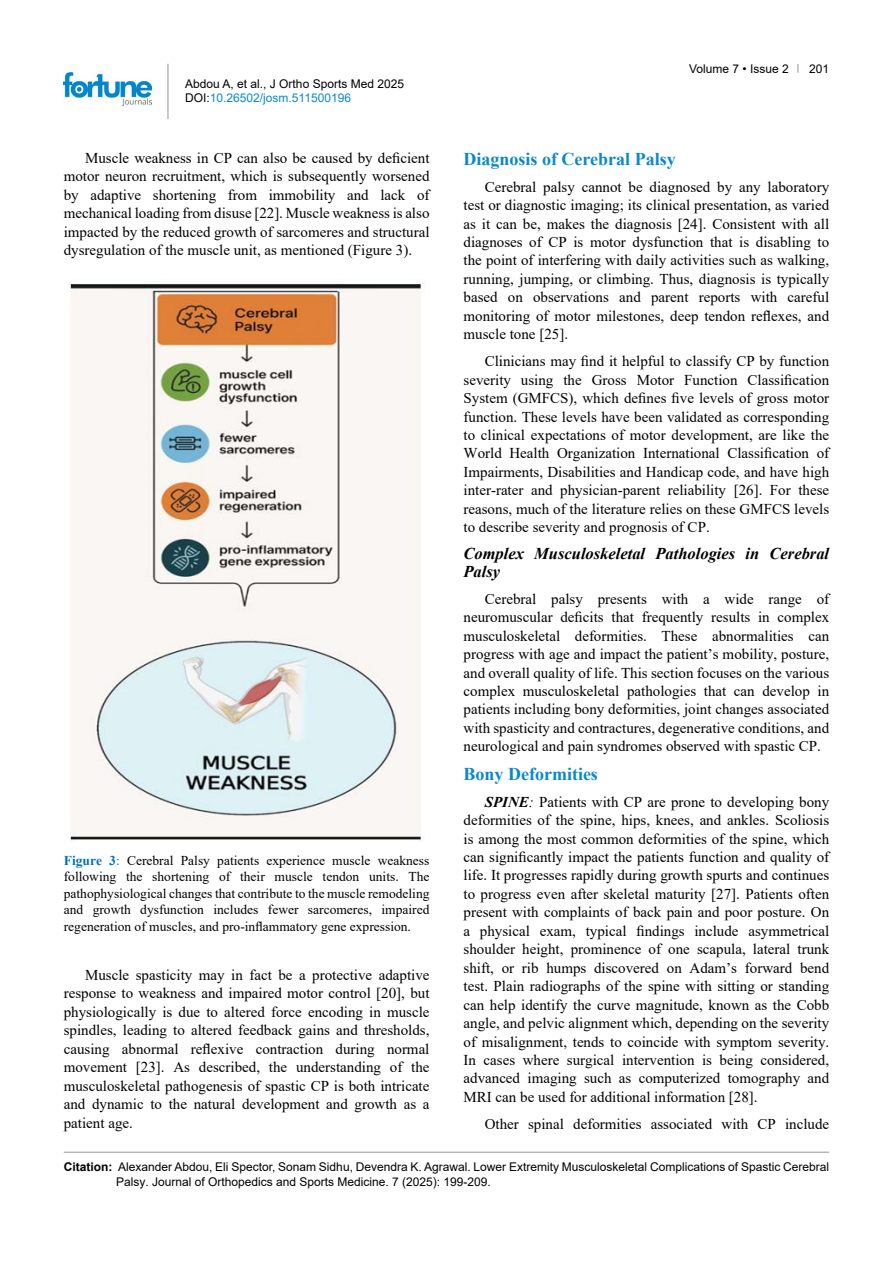
<style>
.page{position:relative;width:893px;height:1263px;background:#fff}
.page>*{position:absolute;margin:0;border:0;box-sizing:border-box;transform-origin:0 0}
.t1{font:700 18px "Times New Roman";color:#0a88ca}
.t2{font:italic 700 16.5px/18px "Times New Roman";color:#000}
.t3{font:15px/18.5px "Times New Roman";color:#000;text-align:justify}
.t4{font:13.5px/16.5px "Times New Roman";color:#000;text-align:justify}
.t5{font:12px/14.4px "Arial";color:#000}
.s1{color:#0a88ca}
.s2{font-weight:700;font-style:italic}
.s3{font-style:italic}
.s4{font-weight:700;color:#0070c0}
.s5{color:#0070c0}
.s6{font-weight:700}
</style>
<div class="page">
<hr style="left:168px;top:64px;width:1px;height:55px;background:#939598">
<img style="left:64px;top:72px;width:88px;height:33px">
<hr style="left:64px;top:1152px;width:765px;height:1px;background:#939598">
<img style="left:70px;top:284px;width:352px;height:557px">
<p class="t5" style="left:185px;top:76px;width:220px">Abdou A, et al., J Ortho Sports Med 2025<br>DOI:<span class="s1">10.26502/josm.511500196</span></p>
<p class="t5" style="left:689px;top:61px;width:101px">Volume 7 • Issue 2</p>
<p class="t5" style="left:809px;top:61px;width:22px">201</p>
<p class="t3" style="left:64px;top:148px;width:367px;text-indent:21px">Muscle weakness in CP can also be caused by deficient motor neuron recruitment, which is subsequently worsened by adaptive shortening from immobility and lack of mechanical loading from disuse [22]. Muscle weakness is also impacted by the reduced growth of sarcomeres and structural dysregulation of the muscle unit, as mentioned (Figure 3).</p>
<p class="t1" style="left:463px;top:146px;width:214px">Diagnosis of Cerebral Palsy</p>
<p class="t3" style="left:463px;top:177px;width:367px;text-indent:21px">Cerebral palsy cannot be diagnosed by any laboratory test or diagnostic imaging; its clinical presentation, as varied as it can be, makes the diagnosis [24]. Consistent with all diagnoses of CP is motor dysfunction that is disabling to the point of interfering with daily activities such as walking, running, jumping, or climbing. Thus, diagnosis is typically based on observations and parent reports with careful monitoring of motor milestones, deep tendon reflexes, and muscle tone [25].</p>
<p class="t3" style="left:463px;top:351px;width:367px;text-indent:21px">Clinicians may find it helpful to classify CP by function severity using the Gross Motor Function Classification System (GMFCS), which defines five levels of gross motor function. These levels have been validated as corresponding to clinical expectations of motor development, are like the World Health Organization International Classification of Impairments, Disabilities and Handicap code, and have high inter-rater and physician-parent reliability [26]. For these reasons, much of the literature relies on these GMFCS levels to describe severity and prognosis of CP.</p>
<p class="t2" style="left:463px;top:544px;width:367px">Complex Musculoskeletal Pathologies in Cerebral<br>Palsy</p>
<p class="t3" style="left:463px;top:589px;width:367px;text-indent:21px">Cerebral palsy presents with a wide range of neuromuscular deficits that frequently results in complex musculoskeletal deformities. These abnormalities can progress with age and impact the patient’s mobility, posture, and overall quality of life. This section focuses on the various complex musculoskeletal pathologies that can develop in patients including bony deformities, joint changes associated with spasticity and contractures, degenerative conditions, and neurological and pain syndromes observed with spastic CP.</p>
<p class="t1" style="left:463px;top:761px;width:136px">Bony Deformities</p>
<p class="t3" style="left:463px;top:792px;width:367px;text-indent:21px"><span class="s2">SPINE</span><span class="s3">:</span> Patients with CP are prone to developing bony deformities of the spine, hips, knees, and ankles. Scoliosis is among the most common deformities of the spine, which can significantly impact the patients function and quality of life. It progresses rapidly during growth spurts and continues to progress even after skeletal maturity [27]. Patients often present with complaints of back pain and poor posture. On a physical exam, typical findings include asymmetrical shoulder height, prominence of one scapula, lateral trunk shift, or rib humps discovered on Adam’s forward bend test. Plain radiographs of the spine with sitting or standing can help identify the curve magnitude, known as the Cobb angle, and pelvic alignment which, depending on the severity of misalignment, tends to coincide with symptom severity.<br>In cases where surgical intervention is being considered, advanced imaging such as computerized tomography and MRI can be used for additional information [28].</p>
<p class="t3" style="left:485px;top:1114px;width:346px">Other spinal deformities associated with CP include</p>
<p class="t4" style="left:64px;top:851px;width:367px"><span class="s4">Figure 3</span><span class="s5">:</span> Cerebral Palsy patients experience muscle weakness following the shortening of their muscle tendon units. The pathophysiological changes that contribute to the muscle remodeling and growth dysfunction includes fewer sarcomeres, impaired regeneration of muscles, and pro-inflammatory gene expression.</p>
<p class="t3" style="left:64px;top:965px;width:367px;text-indent:21px">Muscle spasticity may in fact be a protective adaptive response to weakness and impaired motor control [20], but physiologically is due to altered force encoding in muscle spindles, leading to altered feedback gains and thresholds, causing abnormal reflexive contraction during normal movement [23]. As described, the understanding of the musculoskeletal pathogenesis of spastic CP is both intricate and dynamic to the natural development and growth as a patient age.</p>
<p class="t5" style="left:116px;top:1159px;width:715px;line-height:15px;text-indent:-52px"><span class="s6">Citation:</span> Alexander Abdou, Eli Spector, Sonam Sidhu, Devendra K. Agrawal. Lower Extremity Musculoskeletal Complications of Spastic Cerebral<br>Palsy. Journal of Orthopedics and Sports Medicine. 7 (2025): 199-209.</p>
</div>
